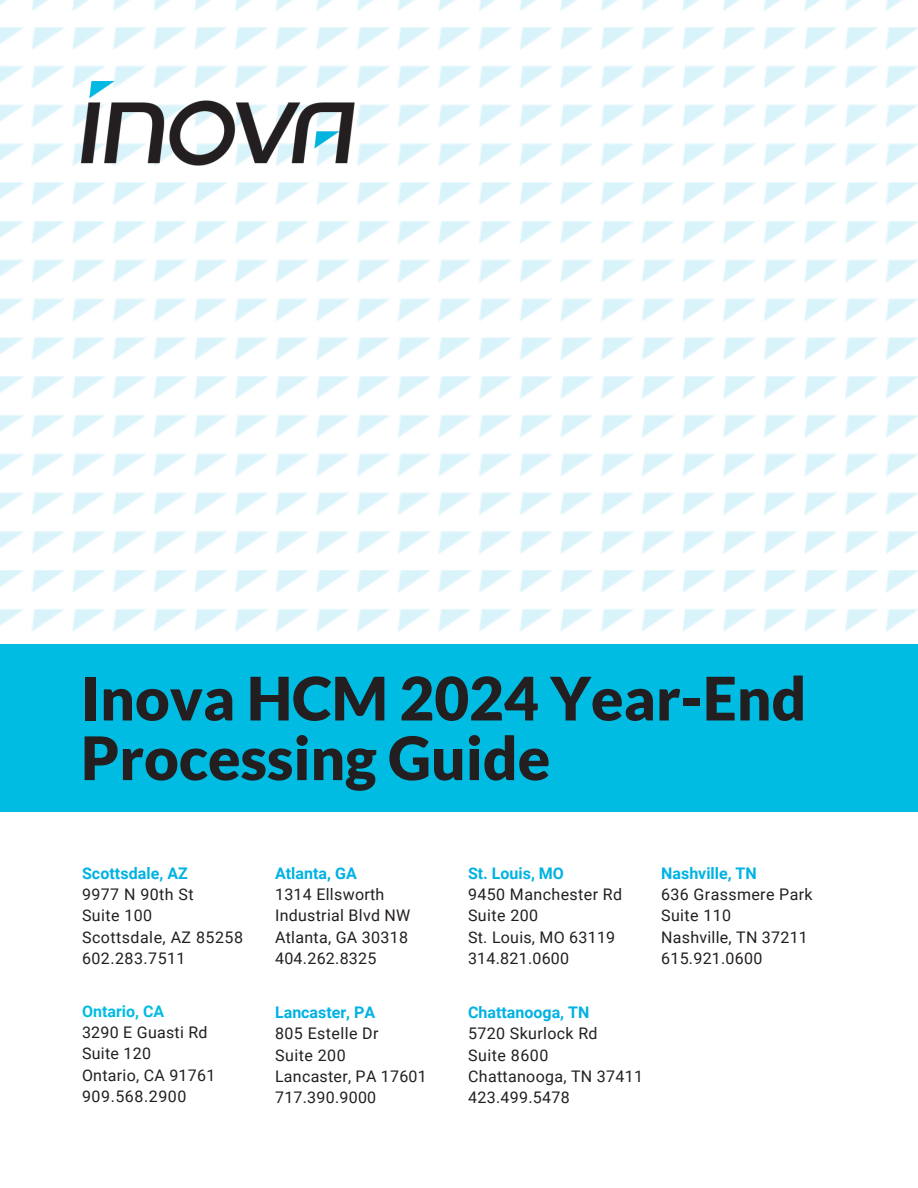
<style>
.page{position:relative;width:918px;height:1188px;background:#fff}
.page>*{position:absolute;margin:0;border:0;box-sizing:border-box;transform-origin:0 0}
.t1{font:900 60px/59.7px "Lato";color:#231f20}
.t2{font:16.05px/21.3px "Roboto";letter-spacing:.02em;color:#231f20}
.t3{font:700 16.05px "Roboto";color:#00b2e3}
.t4{font:700 16.05px "Roboto";color:#00bce2}
</style>
<div class="page">
<img style="left:0;top:0;width:918px;height:645px">
<div style="left:0;top:645px;width:918px;height:167px;background:#00bce2"></div>
<img style="left:82px;top:81px;width:274px;height:84px">
<h1 class="t1" style="left:81px;top:667px;width:727px">Inova HCM 2024 Year-End<br>Processing Guide</h1>
<p class="t3" style="left:82px;top:864px;width:107px">Scottsdale, AZ</p>
<p class="t2" style="left:82px;top:884px;width:113px">9977 N 90th St</p>
<p class="t2" style="left:82px;top:905px;width:72px">Suite 100</p>
<p class="t2" style="left:82px;top:927px;width:162px">Scottsdale, AZ 85258<br>602.283.7511</p>
<p class="t4" style="left:82px;top:1002px;width:84px">Ontario, CA</p>
<p class="t2" style="left:82px;top:1022px;width:127px">3290 E Guasti Rd</p>
<p class="t2" style="left:82px;top:1043px;width:70px">Suite 120</p>
<p class="t2" style="left:82px;top:1065px;width:135px">Ontario, CA 91761</p>
<p class="t2" style="left:82px;top:1086px;width:106px">909.568.2900</p>
<p class="t3" style="left:275px;top:864px;width:83px">Atlanta, GA</p>
<p class="t2" style="left:275px;top:884px;width:137px">1314 Ellsworth<br>Industrial Blvd NW<br>Atlanta, GA 30318<br>404.262.8325</p>
<p class="t3" style="left:275px;top:1003px;width:102px">Lancaster, PA</p>
<p class="t2" style="left:275px;top:1023px;width:105px">805 Estelle Dr</p>
<p class="t2" style="left:275px;top:1044px;width:72px">Suite 200</p>
<p class="t2" style="left:275px;top:1066px;width:153px">Lancaster, PA 17601<br>717.390.9000</p>
<p class="t3" style="left:468px;top:864px;width:97px">St. Louis, MO</p>
<p class="t2" style="left:468px;top:884px;width:156px">9450 Manchester Rd<br>Suite 200</p>
<p class="t2" style="left:468px;top:927px;width:149px">St. Louis, MO 63119<br>314.821.0600</p>
<p class="t3" style="left:468px;top:1003px;width:123px">Chattanooga, TN</p>
<p class="t2" style="left:468px;top:1023px;width:131px">5720 Skurlock Rd</p>
<p class="t2" style="left:468px;top:1044px;width:82px">Suite 8600</p>
<p class="t2" style="left:468px;top:1066px;width:176px">Chattanooga, TN 37411<br>423.499.5478</p>
<p class="t3" style="left:661px;top:864px;width:97px">Nashville, TN</p>
<p class="t2" style="left:661px;top:884px;width:153px">636 Grassmere Park<br>Suite 110</p>
<p class="t2" style="left:661px;top:927px;width:148px">Nashville, TN 37211<br>615.921.0600</p>
</div>
